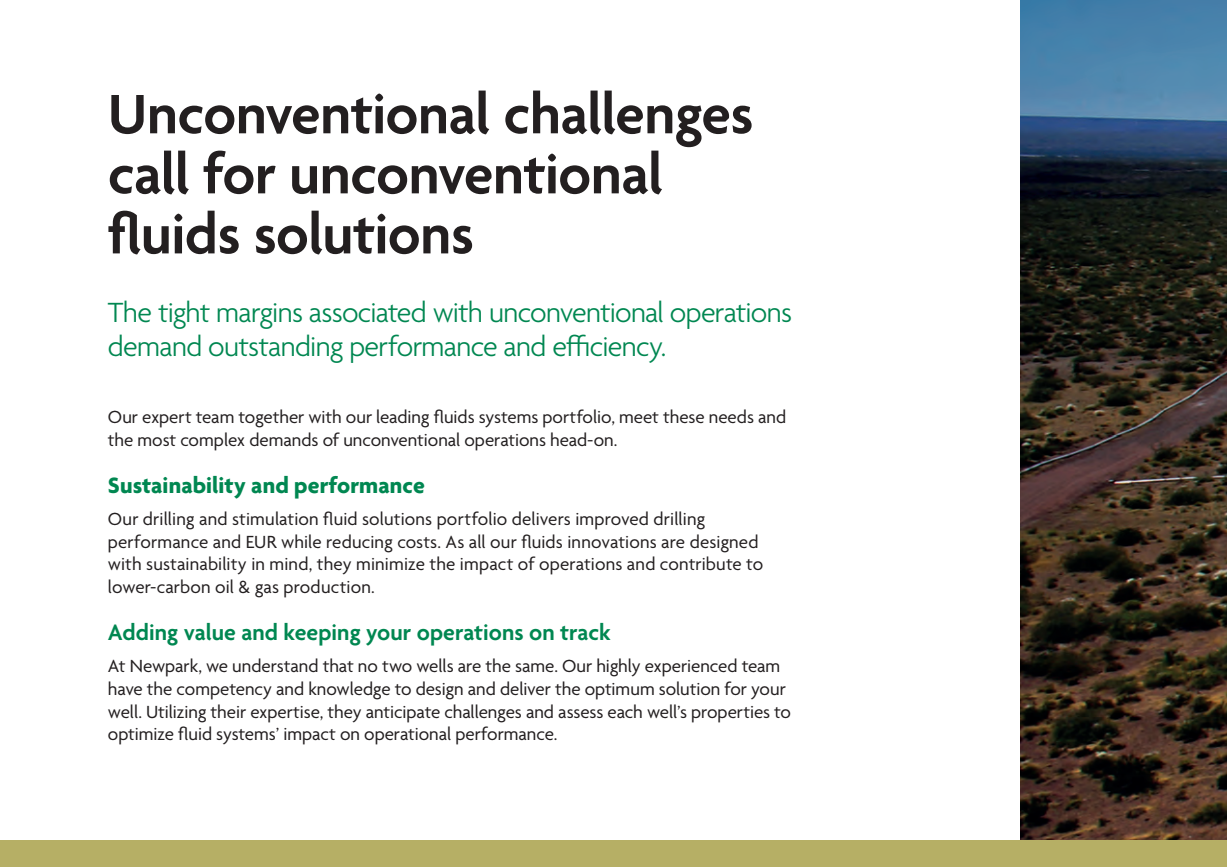
<style>
.page{position:relative;width:1227px;height:867px;background:#fff}
.page>*{position:absolute;margin:0;border:0;box-sizing:border-box;transform-origin:0 0}
.t1{font:600 60px/60px "Agenda";letter-spacing:-.01em;color:#231f20}
.t2{font:300 30px/33px "Agenda";letter-spacing:-.025em;color:#008751}
.t3{font:600 24px "Agenda";color:#008751}
.t4{font:700 24px "Agenda";letter-spacing:.005em;color:#008751}
.t5{font:19px/22.8px "Agenda";color:#231f20}
</style>
<div class="page">
<img style="left:1020px;top:774px;width:206px;height:66px">
<svg style="left:1020px;top:0;width:206px;height:774px"></svg>
<hr style="left:1224px;top:840px;width:2px;height:26px;background:#b6af65">
<div style="left:0;top:840px;width:1224px;height:26px;background:#b6af65"></div>
<h1 class="t1" style="left:108px;top:88px;width:647px">Unconventional challenges call for unconventional fluids solutions</h1>
<h2 class="t2" style="left:108px;top:298px;width:685px">The tight margins associated with unconventional operations demand outstanding performance and efficiency.</h2>
<p class="t5" style="left:108px;top:407px;width:679px">Our expert team together with our leading fluids systems portfolio, meet these needs and the most complex demands of unconventional operations head-on.</p>
<p class="t4" style="left:108px;top:472px;width:318px">Sustainability and performance</p>
<p class="t5" style="left:108px;top:508px;width:656px">Our drilling and stimulation fluid solutions portfolio delivers improved drilling performance and EUR while reducing costs. As all our fluids innovations are designed with sustainability in mind, they minimize the impact of operations and contribute to lower-carbon oil &amp; gas production.</p>
<p class="t3" style="left:108px;top:619px;width:504px">Adding value and keeping your operations on track</p>
<p class="t5" style="left:108px;top:655px;width:684px">At Newpark, we understand that no two wells are the same. Our highly experienced team have the competency and knowledge to design and deliver the optimum solution for your well. Utilizing their expertise, they anticipate challenges and assess each well’s properties to optimize fluid systems’ impact on operational performance.</p>
</div>
